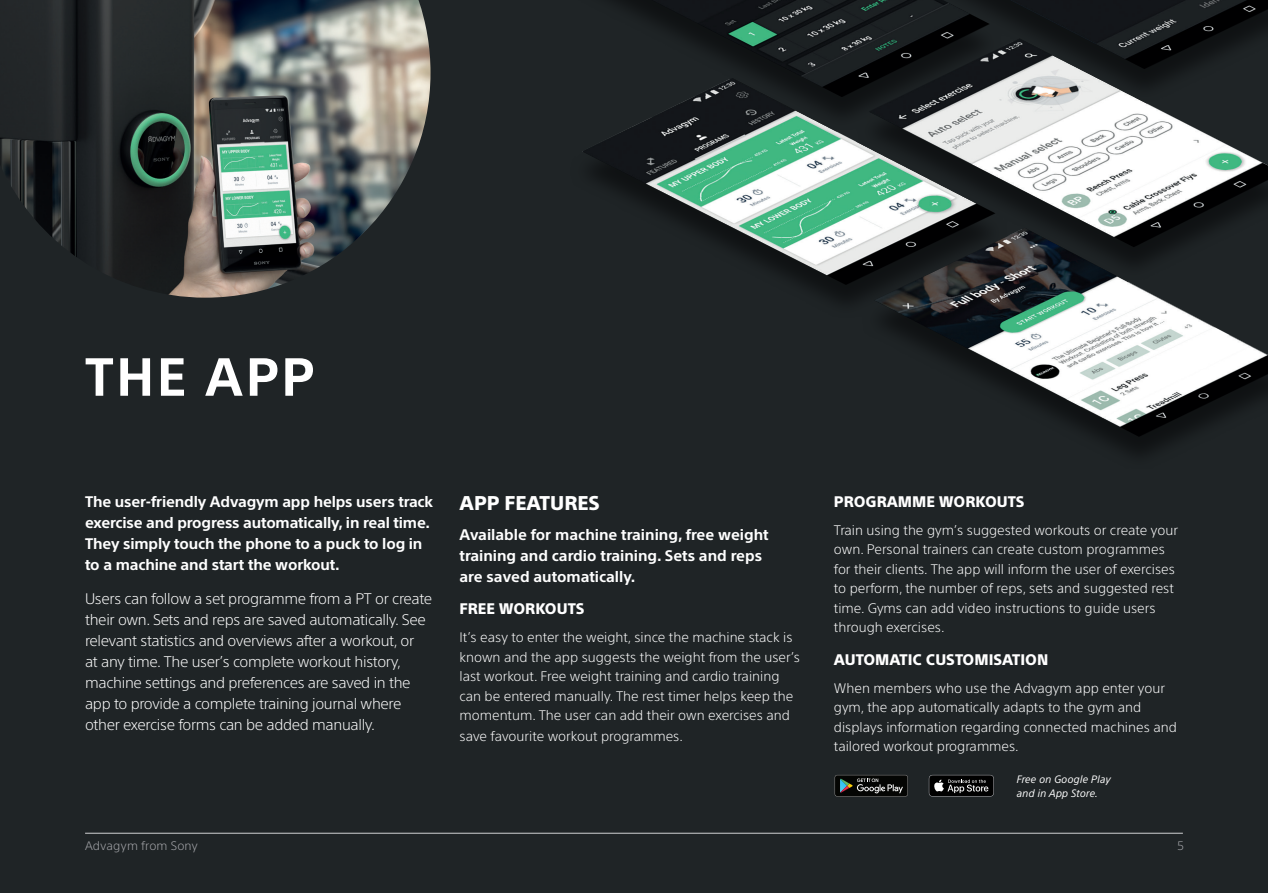
<style>
.page{position:relative;width:1268px;height:893px;background:#fff}
.page>*{position:absolute;margin:0;border:0;box-sizing:border-box;transform-origin:0 0}
.t1{font:700 52.5px "SST";letter-spacing:.05em;color:#fff}
.t2{font:800 19.5px "SST";color:#fff}
.t3{font:300 15px/21px "SST";letter-spacing:-.02em;color:#fff}
.t4{font:700 15px/21px "SST";letter-spacing:-.01em;color:#fff}
.t5{font:800 15px "SST";color:#fff}
.t6{font:300 13.5px/19.5px "SST";color:#fff}
.t7{font:300 12px "SST";letter-spacing:.02em;color:#a8a9ad}
.t8{font:italic 10.5px/13.5px "SST";color:#fff}
</style>
<div class="page">
<div style="left:0;top:0;width:1267px;height:893px;background:#1f2426"></div>
<img style="left:582px;top:0;width:685px;height:453px">
<hr style="left:85px;top:833px;width:1097px;height:1px;background:#d1d2d4">
<img style="left:0;top:0;width:430px;height:298px">
<svg style="left:928px;top:775px;width:65px;height:22px"></svg>
<svg style="left:834px;top:775px;width:73px;height:22px;background:#292c29"></svg>
<h1 class="t1" style="left:85px;top:346px;width:231px">THE APP</h1>
<p class="t4" style="left:85px;top:491px;width:349px">The user-friendly Advagym app helps users track exercise and progress automatically, in real time.<br>They simply touch the phone to a puck to log in to a machine and start the workout.</p>
<p class="t3" style="left:85px;top:588px;width:348px">Users can follow a set programme from a PT or create their own. Sets and reps are saved automatically. See relevant statistics and overviews after a workout, or<br>at any time. The user’s complete workout history, machine settings and preferences are saved in the app to provide a complete training journal where other exercise forms can be added manually.</p>
<h2 class="t2" style="left:459px;top:492px;width:142px">APP FEATURES</h2>
<p class="t4" style="left:459px;top:524px;width:311px">Available for machine training, free weight training and cardio training. Sets and reps are saved automatically.</p>
<p class="t5" style="left:459px;top:600px;width:126px">FREE WORKOUTS</p>
<p class="t6" style="left:459px;top:627px;width:342px">It’s easy to enter the weight, since the machine stack is known and the app suggests the weight from the user’s last workout. Free weight training and cardio training can be entered manually. The rest timer helps keep the momentum. The user can add their own exercises and</p>
<p class="t6" style="left:459px;top:726px;width:225px">save favourite workout programmes.</p>
<p class="t5" style="left:833px;top:493px;width:192px">PROGRAMME WORKOUTS</p>
<p class="t6" style="left:833px;top:520px;width:345px">Train using the gym’s suggested workouts or create your own. Personal trainers can create custom programmes for their clients. The app will inform the user of exercises to perform, the number of reps, sets and suggested rest time. Gyms can add video instructions to guide users through exercises.</p>
<p class="t5" style="left:833px;top:650px;width:216px">AUTOMATIC CUSTOMISATION</p>
<p class="t6" style="left:833px;top:678px;width:344px">When members who use the Advagym app enter your gym, the app automatically adapts to the gym and displays information regarding connected machines and tailored workout programmes.</p>
<p class="t8" style="left:1016px;top:773px;width:96px">Free on Google Play and in App Store.</p>
<p class="t7" style="left:85px;top:839px;width:114px">Advagym from Sony</p>
<p class="t7" style="left:1177px;top:839px;width:8px">5</p>
</div>
